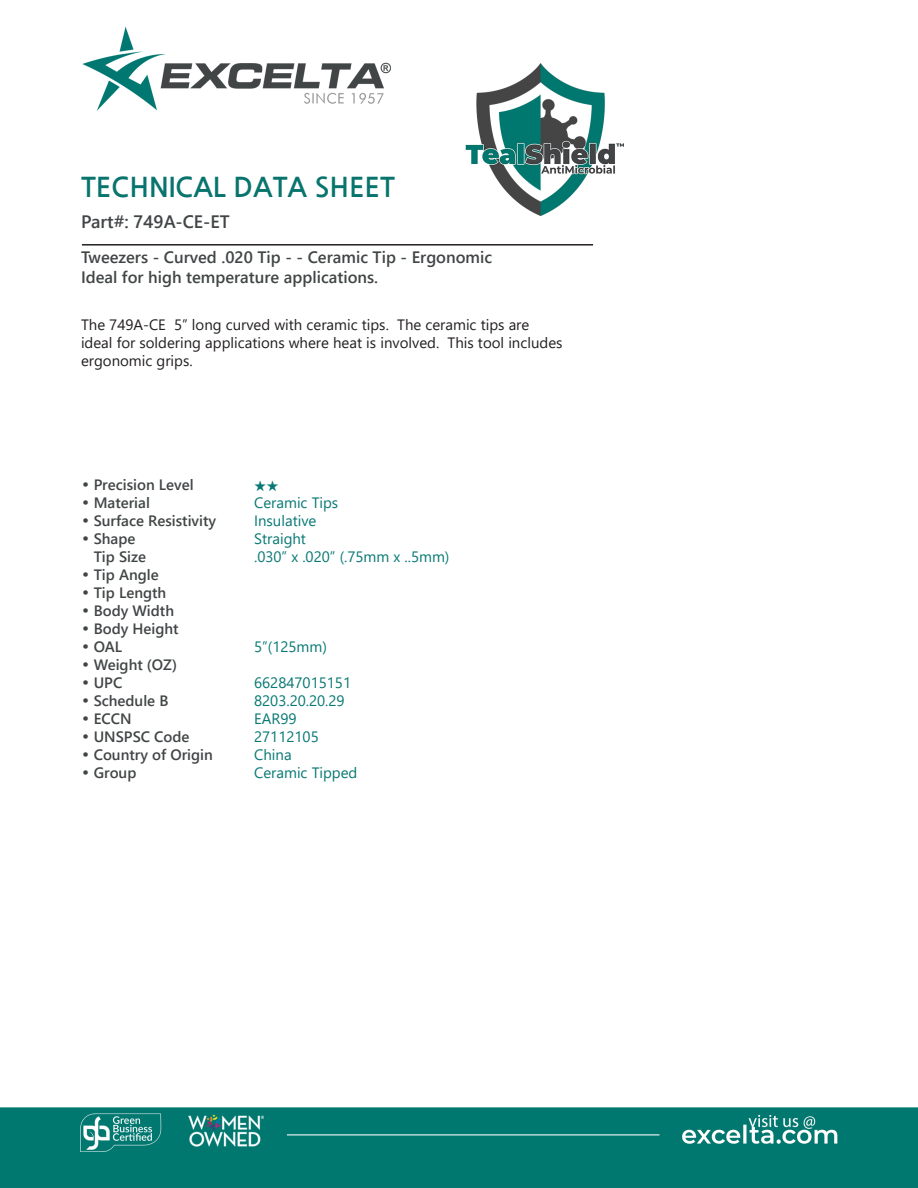
<style>
.page{position:relative;width:918px;height:1188px;background:#fff}
.page>*{position:absolute;margin:0;border:0;box-sizing:border-box;transform-origin:0 0}
.t1{font:700 27px "Nanum Gothic";color:#08746d}
.t2{font:700 18px "Yu Gothic UI";color:#414546}
.t3{font:700 16.5px "Yu Gothic UI";color:#414546}
.CT_s_CTM{font:700 15px "Yu Gothic UI";color:#414546}
.t4{font:15px/18px "Yu Gothic UI";color:#231f20}
.CT_s_CTM-2{font:15px "Yu Gothic UI";color:#077874}
.s1{font-family:"Century Gothic";font-weight:400}
</style>
<div class="page">
<img style="left:0;top:27px;width:918px;height:1161px">
<hr style="left:82px;top:244px;width:511px;height:2px;background:#231f20">
<img style="left:465px;top:64px;width:159px;height:151px">
<svg style="left:255px;top:481px;width:23px;height:11px"></svg>
<p class="t1" style="left:81px;top:173px;width:315px">TECHNICAL DATA SHEET</p>
<p class="t2" style="left:81px;top:212px;width:150px">Part#: 749A-CE-ET</p>
<p class="t3" style="left:81px;top:247px;width:413px">Tweezers - Curved .020 Tip - - Ceramic Tip - Ergonomic</p>
<p class="t3" style="left:81px;top:267px;width:299px">Ideal for high temperature applications.</p>
<p class="t4" style="left:81px;top:313px;width:483px">The 749A-CE 5” long curved with ceramic tips. The ceramic tips are ideal for soldering applications where heat is involved. This tool includes ergonomic grips.</p>
<p class="CT_s_CTM" style="left:81px;top:476px;width:114px"><span class="s1">•</span> Precision Level</p>
<p class="CT_s_CTM" style="left:81px;top:494px;width:70px"><span class="s1">•</span> Material</p>
<p class="CT_s_CTM-2" style="left:254px;top:489px;width:86px">Ceramic Tips</p>
<p class="CT_s_CTM" style="left:81px;top:512px;width:137px"><span class="s1">•</span> Surface Resistivity</p>
<p class="CT_s_CTM-2" style="left:254px;top:507px;width:64px">Insulative</p>
<p class="CT_s_CTM" style="left:81px;top:530px;width:56px"><span class="s1">•</span> Shape</p>
<p class="CT_s_CTM-2" style="left:254px;top:525px;width:53px">Straight</p>
<p class="CT_s_CTM" style="left:94px;top:548px;width:54px">Tip Size</p>
<p class="CT_s_CTM-2" style="left:254px;top:543px;width:197px">.030” x .020” (.75mm x ..5mm)</p>
<p class="CT_s_CTM" style="left:81px;top:566px;width:79px"><span class="s1">•</span> Tip Angle</p>
<p class="CT_s_CTM" style="left:81px;top:584px;width:87px"><span class="s1">•</span> Tip Length</p>
<p class="CT_s_CTM" style="left:81px;top:602px;width:95px"><span class="s1">•</span> Body Width</p>
<p class="CT_s_CTM" style="left:81px;top:620px;width:99px"><span class="s1">•</span> Body Height</p>
<p class="CT_s_CTM" style="left:81px;top:638px;width:43px"><span class="s1">•</span> OAL</p>
<p class="CT_s_CTM-2" style="left:254px;top:633px;width:74px">5”(125mm)</p>
<p class="CT_s_CTM" style="left:81px;top:656px;width:98px"><span class="s1">•</span> Weight (OZ)</p>
<p class="CT_s_CTM" style="left:81px;top:674px;width:43px"><span class="s1">•</span> UPC</p>
<p class="CT_s_CTM-2" style="left:254px;top:669px;width:99px">662847015151</p>
<p class="CT_s_CTM" style="left:81px;top:692px;width:89px"><span class="s1">•</span> Schedule B</p>
<p class="CT_s_CTM-2" style="left:254px;top:687px;width:92px">8203.20.20.29</p>
<p class="CT_s_CTM" style="left:81px;top:710px;width:52px"><span class="s1">•</span> ECCN</p>
<p class="CT_s_CTM-2" style="left:254px;top:705px;width:44px">EAR99</p>
<p class="CT_s_CTM" style="left:81px;top:728px;width:110px"><span class="s1">•</span> UNSPSC Code</p>
<p class="CT_s_CTM-2" style="left:254px;top:723px;width:66px">27112105</p>
<p class="CT_s_CTM" style="left:81px;top:746px;width:133px"><span class="s1">•</span> Country of Origin</p>
<p class="CT_s_CTM-2" style="left:254px;top:741px;width:39px">China</p>
<p class="CT_s_CTM" style="left:81px;top:764px;width:57px"><span class="s1">•</span> Group</p>
<p class="CT_s_CTM-2" style="left:254px;top:759px;width:105px">Ceramic Tipped</p>
</div>
